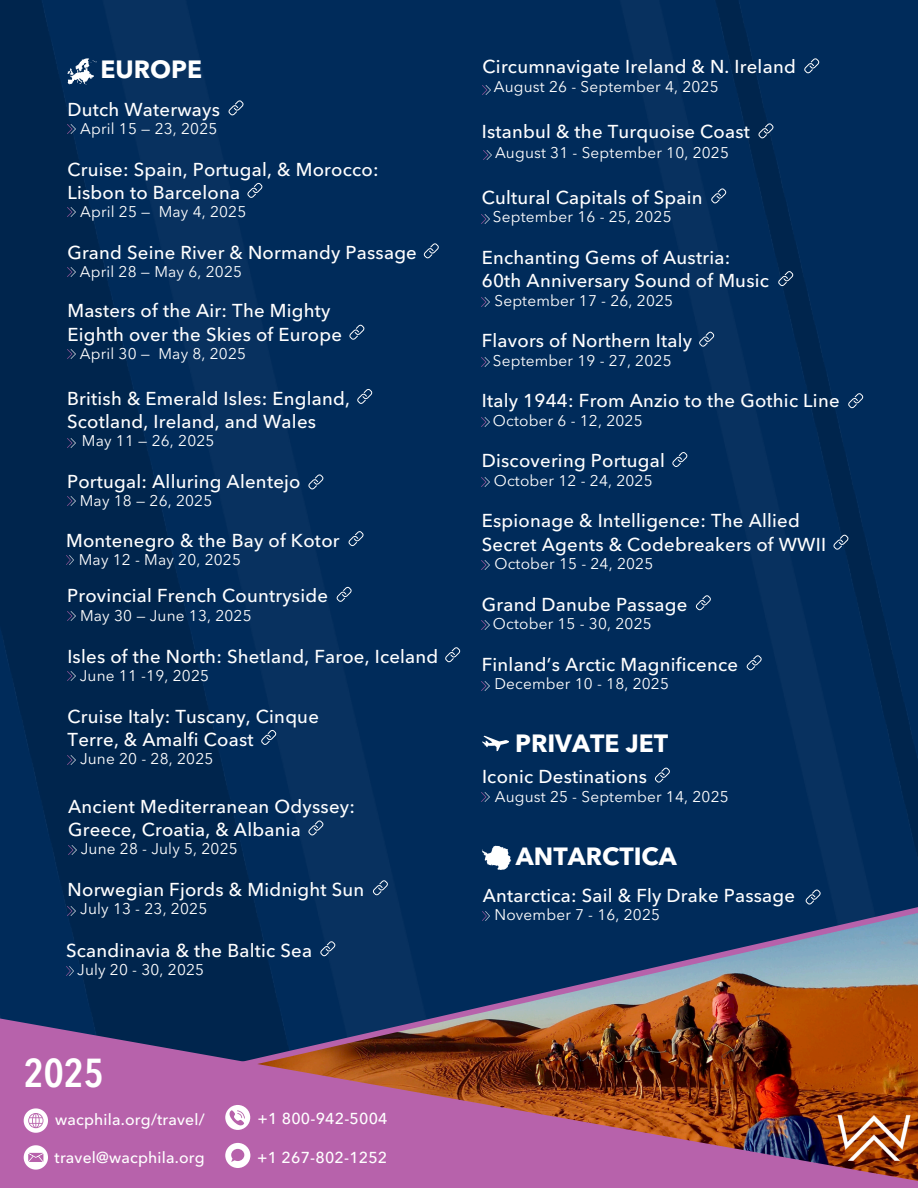
<style>
.page{position:relative;width:918px;height:1188px;background:#fff}
.page>*{position:absolute;margin:0;border:0;box-sizing:border-box;transform-origin:0 0}
.t1{font:600 condensed 40.05px "Avenir Next LT Pro";color:#fff}
.t2{font:700 24.75px "Avenir Next LT Pro";color:#fff}
.t3{font:500 18.6px/23.2px "Avenir Next LT Pro";letter-spacing:.015em;color:#fff}
.t4{font:500 18.45px "Avenir Next LT Pro";letter-spacing:.015em;color:#fff}
.t5{font:500 15.75px "Avenir Next LT Pro";letter-spacing:.015em;color:#fff}
.t6{font:15.45px "Avenir Next LT Pro";letter-spacing:.015em;color:#fff}
.t7{font:15.3px "Avenir Next LT Pro";letter-spacing:.015em;color:#fff}
</style>
<div class="page">
<img style="left:0;top:0;width:918px;height:880px">
<svg style="left:0;top:1135px;width:918px;height:53px;background:#af5ea0"></svg>
<svg style="left:67px;top:58px;width:30px;height:28px"></svg>
<svg style="left:67px;top:125px;width:8px;height:9px"></svg>
<svg style="left:67px;top:208px;width:8px;height:9px"></svg>
<svg style="left:67px;top:268px;width:8px;height:9px"></svg>
<svg style="left:67px;top:350px;width:8px;height:9px"></svg>
<svg style="left:67px;top:611px;width:8px;height:9px"></svg>
<svg style="left:67px;top:755px;width:8px;height:9px"></svg>
<svg style="left:68px;top:846px;width:8px;height:9px"></svg>
<svg style="left:228px;top:100px;width:16px;height:16px"></svg>
<svg style="left:66px;top:556px;width:8px;height:9px"></svg>
<svg style="left:67px;top:439px;width:8px;height:9px"></svg>
<svg style="left:67px;top:497px;width:8px;height:9px"></svg>
<svg style="left:247px;top:183px;width:16px;height:15px"></svg>
<svg style="left:424px;top:243px;width:15px;height:16px"></svg>
<svg style="left:349px;top:324px;width:16px;height:16px"></svg>
<svg style="left:357px;top:389px;width:16px;height:15px"></svg>
<svg style="left:308px;top:474px;width:16px;height:16px"></svg>
<svg style="left:336px;top:587px;width:16px;height:15px"></svg>
<svg style="left:348px;top:531px;width:16px;height:15px"></svg>
<svg style="left:261px;top:730px;width:16px;height:15px"></svg>
<svg style="left:308px;top:820px;width:16px;height:16px"></svg>
<svg style="left:482px;top:736px;width:27px;height:15px"></svg>
<svg style="left:482px;top:793px;width:8px;height:9px"></svg>
<svg style="left:655px;top:767px;width:15px;height:16px"></svg>
<svg style="left:482px;top:357px;width:8px;height:9px"></svg>
<svg style="left:699px;top:331px;width:16px;height:16px"></svg>
<svg style="left:482px;top:478px;width:8px;height:9px"></svg>
<svg style="left:672px;top:452px;width:16px;height:15px"></svg>
<svg style="left:482px;top:417px;width:8px;height:9px"></svg>
<svg style="left:848px;top:393px;width:16px;height:16px"></svg>
<svg style="left:67px;top:672px;width:8px;height:9px"></svg>
<svg style="left:445px;top:647px;width:16px;height:16px"></svg>
<svg style="left:483px;top:85px;width:8px;height:9px"></svg>
<svg style="left:804px;top:58px;width:16px;height:16px"></svg>
<svg style="left:482px;top:215px;width:8px;height:9px"></svg>
<svg style="left:711px;top:188px;width:16px;height:16px"></svg>
<svg style="left:482px;top:297px;width:8px;height:9px"></svg>
<svg style="left:778px;top:271px;width:16px;height:15px"></svg>
<svg style="left:482px;top:561px;width:8px;height:9px"></svg>
<svg style="left:833px;top:534px;width:16px;height:16px"></svg>
<svg style="left:482px;top:621px;width:8px;height:9px"></svg>
<svg style="left:696px;top:595px;width:15px;height:16px"></svg>
<svg style="left:482px;top:681px;width:8px;height:9px"></svg>
<svg style="left:746px;top:655px;width:16px;height:16px"></svg>
<svg style="left:484px;top:151px;width:8px;height:9px"></svg>
<svg style="left:758px;top:123px;width:16px;height:16px"></svg>
<svg style="left:482px;top:846px;width:29px;height:24px"></svg>
<svg style="left:0;top:880px;width:918px;height:255px;background:#534258"></svg>
<svg style="left:24px;top:1108px;width:24px;height:25px"></svg>
<svg style="left:225px;top:1105px;width:25px;height:25px"></svg>
<svg style="left:24px;top:1145px;width:24px;height:25px"></svg>
<div style="left:225px;top:1143px;width:25px;height:25px;background:#fff;border-radius:50%"></div>
<svg style="left:231px;top:1149px;width:13px;height:13px"></svg>
<img style="left:836px;top:1113px;width:75px;height:49px">
<p class="t2" style="left:101px;top:59px;width:103px">EUROPE</p>
<p class="t3" style="left:67px;top:99px;width:154px">Dutch Waterways</p>
<p class="t6" style="left:80px;top:122px;width:139px">April 15 — 23, 2025</p>
<p class="t3" style="left:67px;top:159px;width:313px">Cruise: Spain, Portugal, &amp; Morocco:<br>Lisbon to Barcelona</p>
<p class="t6" style="left:80px;top:206px;width:168px">April 25 — May 4, 2025</p>
<p class="t3" style="left:67px;top:242px;width:351px">Grand Seine River &amp; Normandy Passage</p>
<p class="t6" style="left:80px;top:266px;width:164px">April 28 — May 6, 2025</p>
<p class="t3" style="left:67px;top:301px;width:276px">Masters of the Air: The Mighty<br>Eighth over the Skies of Europe</p>
<p class="t6" style="left:80px;top:348px;width:168px">April 30 — May 8, 2025</p>
<p class="t3" style="left:67px;top:388px;width:284px">British &amp; Emerald Isles: England,<br>Scotland, Ireland, and Wales</p>
<p class="t6" style="left:82px;top:435px;width:134px">May 11 — 26, 2025</p>
<p class="t3" style="left:67px;top:471px;width:235px">Portugal: Alluring Alentejo</p>
<p class="t6" style="left:80px;top:495px;width:134px">May 18 — 26, 2025</p>
<p class="t3" style="left:66px;top:530px;width:275px">Montenegro &amp; the Bay of Kotor</p>
<p class="t6" style="left:79px;top:553px;width:164px">May 12 - May 20, 2025</p>
<p class="t3" style="left:67px;top:586px;width:262px">Provincial French Countryside</p>
<p class="t6" style="left:80px;top:609px;width:173px">May 30 — June 13, 2025</p>
<p class="t3" style="left:67px;top:646px;width:373px">Isles of the North: Shetland, Faroe, Iceland</p>
<p class="t6" style="left:80px;top:670px;width:131px">June 11 -19, 2025</p>
<p class="t3" style="left:68px;top:706px;width:253px">Cruise Italy: Tuscany, Cinque<br>Terre, &amp; Amalfi Coast</p>
<p class="t6" style="left:80px;top:753px;width:135px">June 20 - 28, 2025</p>
<h2 class="t3" style="left:68px;top:797px;width:288px">Ancient Mediterranean Odyssey:<br>Greece, Croatia, &amp; Albania</h2>
<p class="t6" style="left:81px;top:842px;width:158px">June 28 - July 5, 2025</p>
<p class="t3" style="left:68px;top:879px;width:298px">Norwegian Fjords &amp; Midnight Sun</p>
<p class="t6" style="left:80px;top:903px;width:128px">July 13 - 23, 2025</p>
<p class="t3" style="left:66px;top:940px;width:248px">Scandinavia &amp; the Baltic Sea</p>
<p class="t6" style="left:77px;top:964px;width:128px">July 20 - 30, 2025</p>
<p class="t1" style="left:24px;top:1057px;width:82px">2025</p>
<p class="t5" style="left:55px;top:1113px;width:151px">wacphila.org/travel/</p>
<p class="t5" style="left:257px;top:1112px;width:132px">+1 800-942-5004</p>
<p class="t5" style="left:55px;top:1151px;width:152px">travel@wacphila.org</p>
<p class="t5" style="left:257px;top:1151px;width:132px">+1 267-802-1252</p>
<p class="t3" style="left:483px;top:57px;width:315px">Circumnavigate Ireland &amp; N. Ireland</p>
<p class="t6" style="left:494px;top:81px;width:226px">August 26 - September 4, 2025</p>
<p class="t3" style="left:482px;top:122px;width:270px">Istanbul &amp; the Turquoise Coast</p>
<p class="t6" style="left:495px;top:146px;width:236px">August 31 - September 10, 2025</p>
<p class="t3" style="left:482px;top:187px;width:222px">Cultural Capitals of Spain</p>
<p class="t6" style="left:493px;top:211px;width:180px">September 16 - 25, 2025</p>
<p class="t3" style="left:482px;top:247px;width:289px">Enchanting Gems of Austria:<br>60th Anniversary Sound of Music</p>
<p class="t6" style="left:494px;top:294px;width:180px">September 17 - 26, 2025</p>
<p class="t3" style="left:482px;top:331px;width:212px">Flavors of Northern Italy</p>
<p class="t6" style="left:493px;top:354px;width:180px">September 19 - 27, 2025</p>
<p class="t3" style="left:482px;top:391px;width:359px">Italy 1944: From Anzio to the Gothic Line</p>
<p class="t6" style="left:493px;top:414px;width:151px">October 6 - 12, 2025</p>
<p class="t3" style="left:482px;top:451px;width:185px">Discovering Portugal</p>
<p class="t6" style="left:494px;top:474px;width:160px">October 12 - 24, 2025</p>
<p class="t3" style="left:482px;top:511px;width:346px">Espionage &amp; Intelligence: The Allied<br>Secret Agents &amp; Codebreakers of WWII</p>
<p class="t6" style="left:494px;top:558px;width:160px">October 15 - 24, 2025</p>
<p class="t3" style="left:482px;top:594px;width:207px">Grand Danube Passage</p>
<p class="t6" style="left:493px;top:618px;width:160px">October 15 - 30, 2025</p>
<p class="t3" style="left:482px;top:654px;width:258px">Finland’s Arctic Magnificence</p>
<p class="t6" style="left:494px;top:678px;width:176px">December 10 - 18, 2025</p>
<p class="t2" style="left:515px;top:734px;width:154px">PRIVATE JET</p>
<p class="t3" style="left:482px;top:767px;width:167px">Iconic Destinations</p>
<p class="t6" style="left:495px;top:790px;width:236px">August 25 - September 14, 2025</p>
<p class="t2" style="left:516px;top:846px;width:162px">ANTARCTICA</p>
<p class="t4" style="left:483px;top:888px;width:314px">Antarctica: Sail &amp; Fly Drake Passage</p>
<p class="t7" style="left:494px;top:909px;width:167px">November 7 - 16, 2025</p>
</div>
